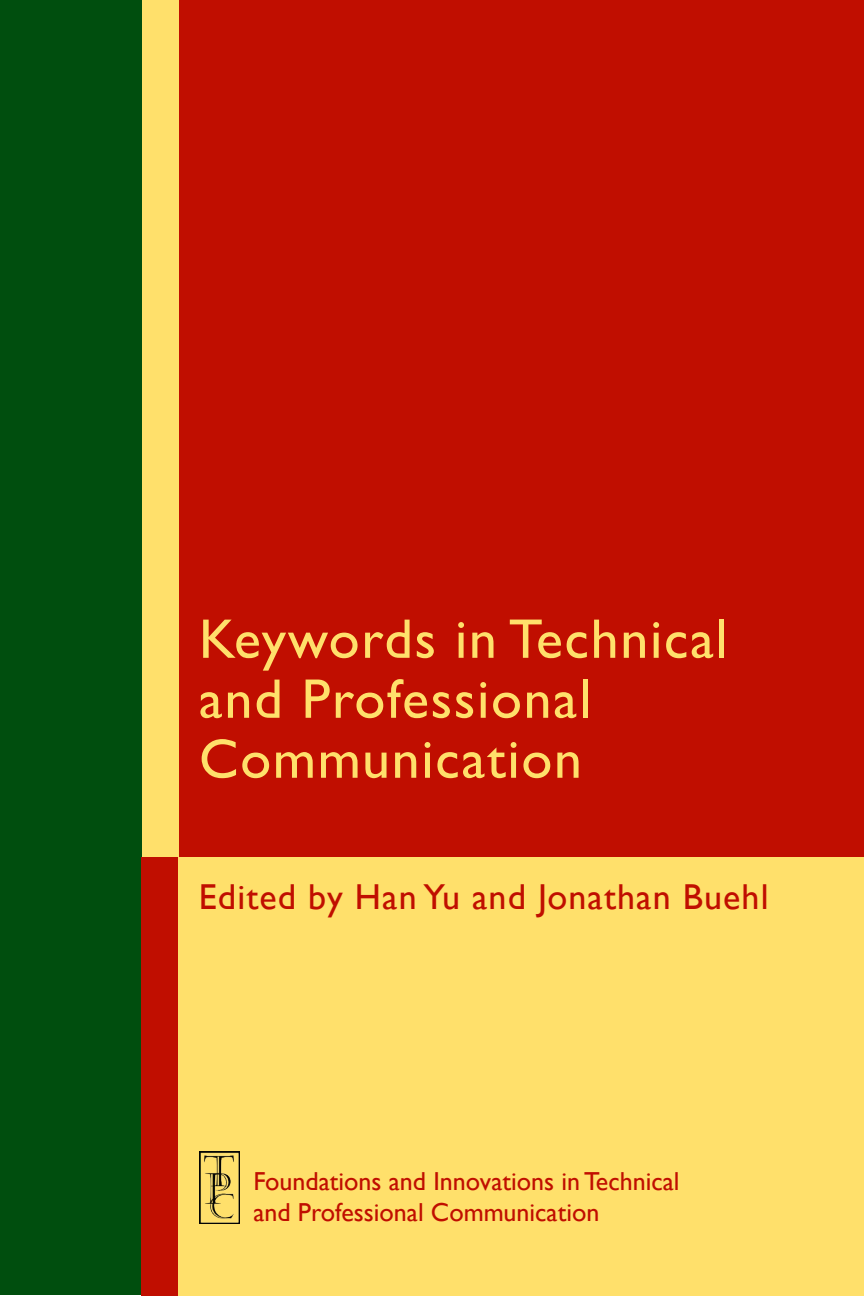
<style>
.page{position:relative;width:864px;height:1296px;background:#fff}
.page>*{position:absolute;margin:0;border:0;box-sizing:border-box;transform-origin:0 0}
.Book_Title_-_Front_C{font:56px/60px "Gill Sans";letter-spacing:.03em;color:#ffe06b}
.Authors_Editors_-_Fr{font:36px "Gill Sans";letter-spacing:.03em;color:#c00e00}
.t1{font:26px "Gill Sans";color:#c00e00}
</style>
<div class="page">
<div style="left:0;top:0;width:144px;height:1295px;background:#004e0e"></div>
<div style="left:144px;top:0;width:720px;height:864px;background:#c00e00"></div>
<div style="left:144px;top:857px;width:720px;height:439px;background:#ffe06b"></div>
<div style="left:142px;top:0;width:36px;height:861px;background:#ffe06b"></div>
<div style="left:142px;top:857px;width:36px;height:439px;background:#c00e00"></div>
<img style="left:200px;top:1152px;width:39px;height:72px">
<p class="Book_Title_-_Front_C" style="left:199px;top:610px;width:531px">Keywords in Technical and Professional<br>Communication</p>
<p class="Authors_Editors_-_Fr" style="left:199px;top:876px;width:571px">Edited by Han Yu and Jonathan Buehl</p>
<p class="t1" style="left:253px;top:1166px;width:428px">Foundations and Innovations in Technical</p>
<p class="t1" style="left:253px;top:1197px;width:348px">and Professional Communication</p>
</div>
